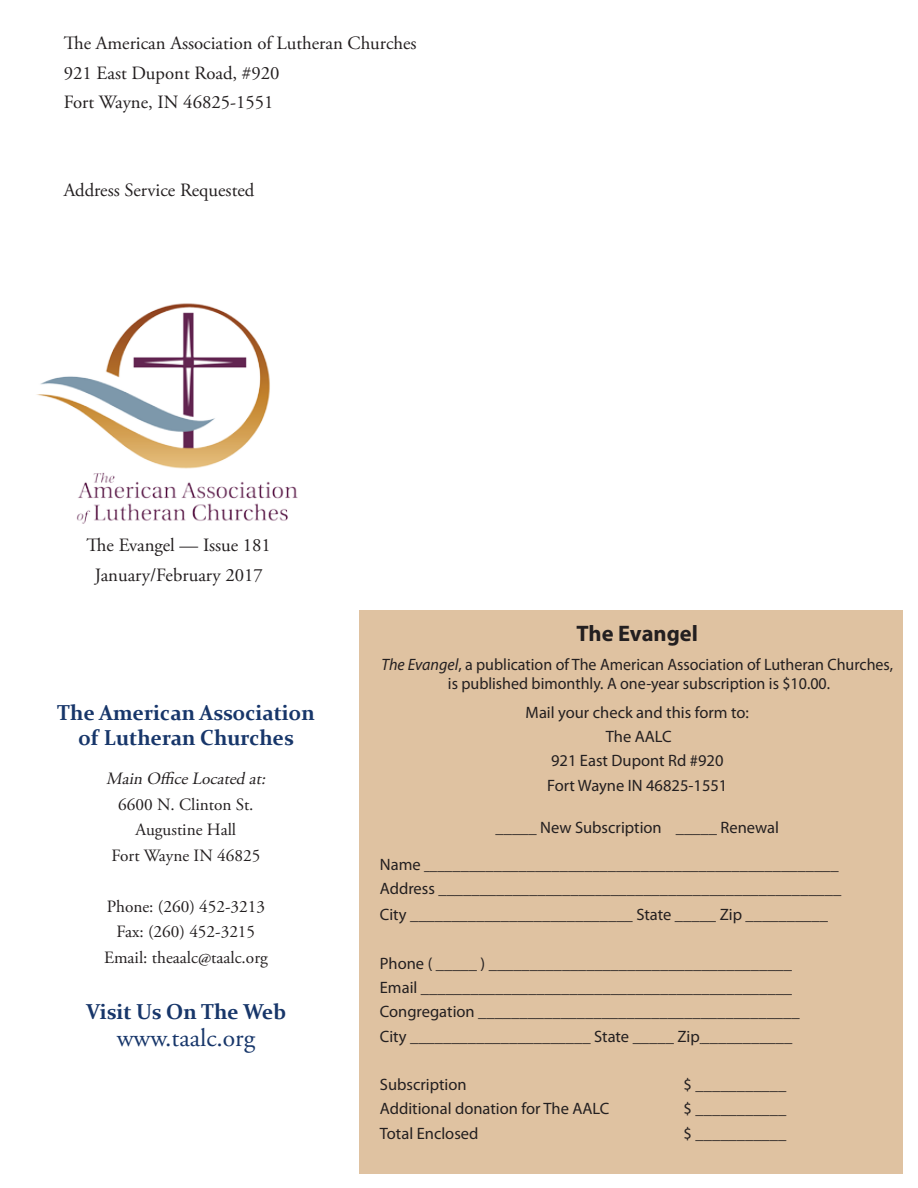
<style>
.page{position:relative;width:918px;height:1188px;background:#fff}
.page>*{position:absolute;margin:0;border:0;box-sizing:border-box;transform-origin:0 0}
.t1{font:25.5px "Adobe Garamond Pro";color:#17366a}
.t2{font:700 22.5px "Myriad Pro";color:#231f20}
.t3{font:700 21.6px/25.2px "Constantia";color:#17366a;text-align:center}
.t4{font:18.75px/29.2px "Adobe Garamond Pro";color:#231f20}
.t5{font:17.25px/25.5px "Adobe Garamond Pro";color:#231f20;text-align:center}
.t6{font:italic 17.25px "Adobe Garamond Pro";color:#231f20}
.t7{font:16.5px/24.3px "Myriad Pro";color:#231f20}
.s1{font-style:italic}
</style>
<div class="page">
<div style="left:360px;top:610px;width:543px;height:564px;background:#dfc2a1"></div>
<img style="left:36px;top:303px;width:262px;height:221px">
<p class="t4" style="left:64px;top:29px;width:354px">The American Association of Lutheran Churches<br>921 East Dupont Road, #920<br>Fort Wayne, IN 46825-1551</p>
<p class="t4" style="left:64px;top:176px;width:192px">Address Service Requested</p>
<p class="t4" style="left:87px;top:531px;width:186px;text-align:center">The Evangel — Issue 181<br>January/February 2017</p>
<h3 class="t3" style="left:57px;top:699px;width:259px">The American Association of Lutheran Churches</h3>
<p class="t6" style="left:106px;top:768px;width:165px">Main OfficeLocated at:</p>
<p class="t5" style="left:112px;top:792px;width:150px">6600 N. Clinton St.<br>Augustine Hall<br>Fort Wayne IN 46825</p>
<p class="t5" style="left:104px;top:894px;width:165px">Phone: (260) 452-3213<br>Fax: (260) 452-3215<br>Email: theaalc@taalc.org</p>
<h3 class="t3" style="left:86px;top:998px;width:202px">Visit Us On The Web</h3>
<h1 class="t1" style="left:117px;top:1022px;width:140px">www.taalc.org</h1>
<h2 class="t2" style="left:577px;top:618px;width:123px">The Evangel</h2>
<p class="t7" style="left:382px;top:654px;width:513px;line-height:19.5px;text-align:center"><span class="s1">The Evangel</span>, a publication of The American Association of Lutheran Churches, is published bimonthly. A one-year subscription is $10.00.</p>
<p class="t7" style="left:526px;top:700px;width:225px;text-align:center">Mail your check and this form to:<br>The AALC<br>921 East Dupont Rd #920<br>Fort Wayne IN 46825-1551</p>
<p class="t7" style="left:380px;top:809px;width:460px;line-height:36.3px;text-indent:116px">_____ New Subscription _____ Renewal<br>Name ___________________________________________________</p>
<p class="t7" style="left:380px;top:875px;width:463px;line-height:26.1px">Address _________________________________________________<br>City ___________________________ State _____ Zip __________</p>
<p class="t7" style="left:380px;top:951px;width:421px">Phone ( _____ ) _____________________________________ Email _____________________________________________ Congregation _______________________________________ City ______________________ State _____ Zip___________</p>
<p class="t7" style="left:380px;top:1072px;width:88px">Subscription</p>
<p class="t7" style="left:684px;top:1072px;width:104px">$ ___________</p>
<p class="t7" style="left:380px;top:1097px;width:231px">Additional donation for The AALC</p>
<p class="t7" style="left:684px;top:1097px;width:104px">$ ___________</p>
<p class="t7" style="left:380px;top:1121px;width:100px">Total Enclosed</p>
<p class="t7" style="left:684px;top:1121px;width:104px">$ ___________</p>
</div>
